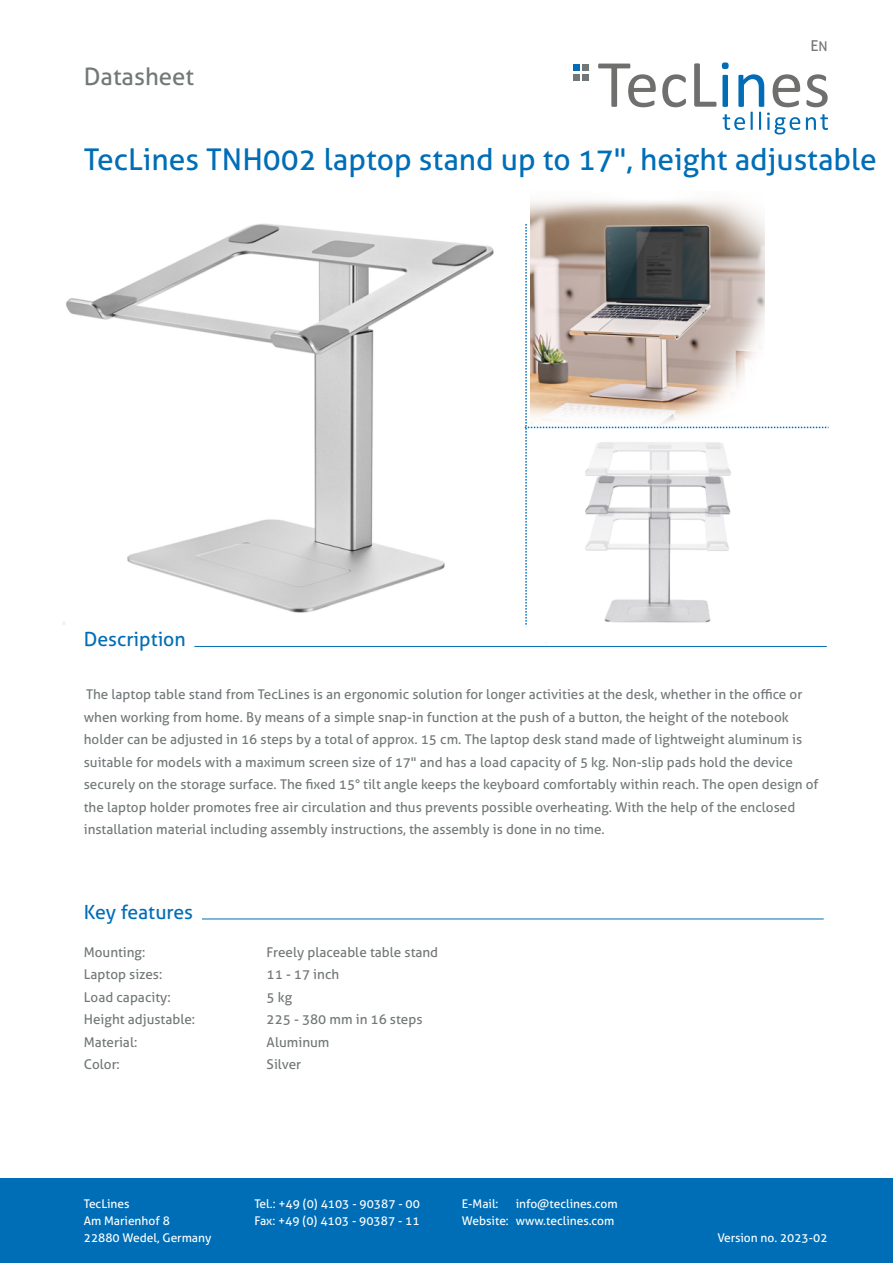
<style>
.page{position:relative;width:893px;height:1263px;background:#fff}
.page>*{position:absolute;margin:0;border:0;box-sizing:border-box;transform-origin:0 0}
.t1{font:30px "Aller";color:#006eb7}
.t2{font:24px "Aller";color:#727777}
.t3{font:19.5px "Aller";color:#006eb7}
.t4{font:15px "Aller";color:#727879}
.t5{font:13.5px/22.5px "Aller";color:#727879}
.t6{font:13.5px/22.5px "Aller";color:#727777}
.t7{font:12px "Aller";color:#fff}
.s1{font-size:13.5px;color:#727777}
</style>
<div class="page">
<div style="left:0;top:1178px;width:893px;height:85px;background:#006eb7"></div>
<svg style="left:598px;top:64px;width:58px;height:43px"></svg>
<svg style="left:662px;top:74px;width:24px;height:33px"></svg>
<svg style="left:694px;top:63px;width:22px;height:44px"></svg>
<svg style="left:806px;top:74px;width:22px;height:33px"></svg>
<svg style="left:722px;top:62px;width:78px;height:72px"></svg>
<svg style="left:806px;top:114px;width:22px;height:16px"></svg>
<div style="left:573px;top:64px;width:7px;height:6px;background:#006db6"></div>
<div style="left:582px;top:64px;width:7px;height:6px;background:#717676"></div>
<div style="left:573px;top:74px;width:7px;height:7px;background:#717676"></div>
<div style="left:582px;top:74px;width:7px;height:7px;background:#717676"></div>
<svg style="left:525px;top:224px;width:303px;height:401px"></svg>
<hr style="left:194px;top:646px;width:633px;height:1px;background:#006eb7">
<hr style="left:202px;top:919px;width:622px;height:1px;background:#006eb7">
<img style="left:62px;top:223px;width:432px;height:402px">
<img style="left:530px;top:200px;width:234px;height:225px">
<h2 class="t2" style="left:84px;top:63px;width:112px">Datasheet</h2>
<p class="t4" style="left:810px;top:37px;width:19px">E<span class="s1">N</span></p>
<h1 class="t1" style="left:84px;top:142px;width:795px">TecLines TNH002 laptop stand up to 17", height adjustable</h1>
<h3 class="t3" style="left:84px;top:628px;width:104px">Description</h3>
<p class="t5" style="left:84px;top:683px;width:736px">The laptop table stand from TecLines is an ergonomic solution for longer activities at the desk, whether in the office or when working from home. By means of a simple snap-in function at the push of a button, the height of the notebook holder can be adjusted in 16 steps by a total of approx. 15 cm. The laptop desk stand made of lightweight aluminum is suitable for models with a maximum screen size of 17" and has a load capacity of 5 kg. Non-slip pads hold the device securely on the storage surface. The fixed 15° tilt angle keeps the keyboard comfortably within reach. The open design of the laptop holder promotes free air circulation and thus prevents possible overheating. With the help of the enclosed installation material including assembly instructions, the assembly is done in no time.</p>
<h3 class="t3" style="left:84px;top:900px;width:111px">Key features</h3>
<p class="t6" style="left:84px;top:941px;width:113px">Mounting:<br>Laptop sizes:<br>Load capacity:<br>Height adjustable:<br>Material:<br>Color:</p>
<p class="t6" style="left:267px;top:941px;width:173px">Freely placeable table stand<br>11 - 17 inch<br>5 kg<br>225 - 380 mm in 16 steps<br>Aluminum<br>Silver</p>
<p class="t7" style="left:84px;top:1196px;width:47px">TecLines</p>
<p class="t7" style="left:254px;top:1196px;width:167px">Tel.: +49 (0) 4103 - 90387 - 00</p>
<p class="t7" style="left:462px;top:1196px;width:38px">E-Mail:</p>
<p class="t7" style="left:516px;top:1196px;width:103px">info@teclines.com</p>
<p class="t7" style="left:84px;top:1213px;width:88px">Am Marienhof 8</p>
<p class="t7" style="left:254px;top:1213px;width:167px">Fax: +49 (0) 4103 - 90387 - 11</p>
<p class="t7" style="left:462px;top:1213px;width:154px">Website: www.teclines.com</p>
<p class="t7" style="left:84px;top:1230px;width:129px">22880 Wedel, Germany</p>
<p class="t7" style="left:717px;top:1230px;width:112px">Version no. 2023-02</p>
</div>
